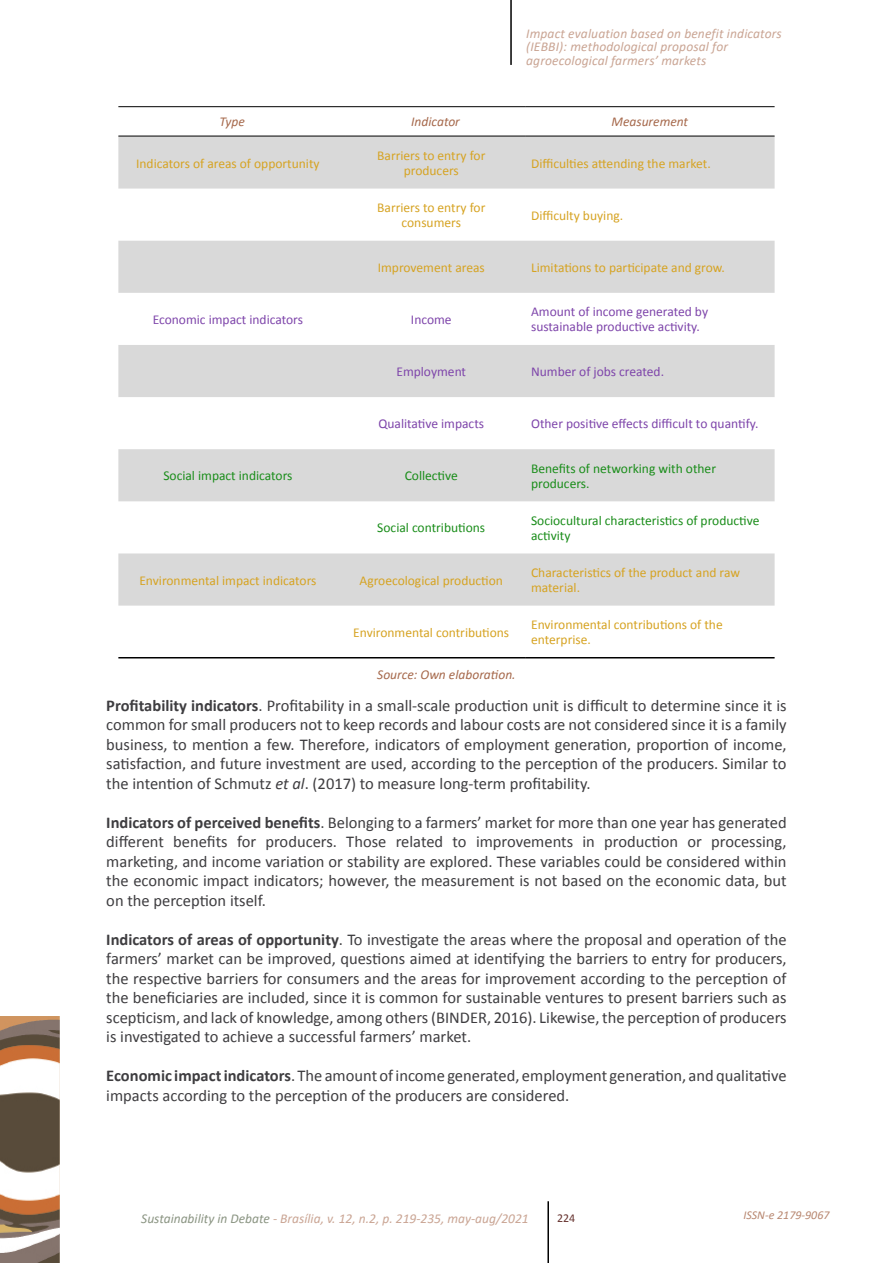
<style>
.page{position:relative;width:893px;height:1263px;background:#fff}
.page>*{position:absolute;margin:0;border:0;box-sizing:border-box;transform-origin:0 0}
.t1{font:16.5px/19.5px "Calibri";color:#3e3d40;text-align:justify}
.t2{font:13.5px/15px "Calibri";color:#d6a322;text-align:center}
.t3{font:13.5px/15px "Calibri";color:#7e45aa}
.t4{font:italic 13.5px/13.5px "Calibri";letter-spacing:.01em;color:#caa594}
.t5{font:13.5px/15px "Calibri";color:#1a8d1a}
.t6{font:italic 13.5px "Calibri";color:#a6694c}
.t7{font:italic 12px "Calibri";color:#b88770}
.t8{font:12px "Calibri";color:#673430}
.s1{font-weight:700}
.s2{font-style:italic}
.s3{color:#8b9583}
</style>
<div class="page">
<hr style="left:510px;top:0;width:2px;height:65px;background:#000">
<hr style="left:547px;top:1201px;width:2px;height:62px;background:#000">
<img style="left:0;top:1016px;width:60px;height:247px">
<svg style="left:118px;top:137px;width:657px;height:469px;fill:#d9d9d9"></svg>
<hr style="left:118px;top:657px;width:228px;height:1px;background:#000">
<hr style="left:346px;top:657px;width:179px;height:1px;background:#000">
<hr style="left:525px;top:657px;width:250px;height:1px;background:#000">
<hr style="left:118px;top:106px;width:228px;height:1px;background:#000">
<hr style="left:346px;top:106px;width:179px;height:1px;background:#000">
<hr style="left:525px;top:106px;width:250px;height:1px;background:#000">
<hr style="left:118px;top:136px;width:228px;height:1px;background:#000">
<hr style="left:346px;top:136px;width:179px;height:1px;background:#000">
<hr style="left:525px;top:136px;width:250px;height:1px;background:#000">
<p class="t4" style="left:526px;top:26px;width:257px">Impact evaluation based on benefit indicators (IEBBI): methodological proposal for agroecological farmers’ markets</p>
<p class="t6" style="left:219px;top:113px;width:27px">Type</p>
<p class="t6" style="left:411px;top:113px;width:50px">Indicator</p>
<p class="t6" style="left:611px;top:113px;width:78px">Measurement</p>
<p class="t2" style="left:136px;top:156px;width:185px">Indicators of areas of opportunity</p>
<p class="t2" style="left:377px;top:148px;width:110px">Barriers to entry for producers</p>
<p class="t2" style="left:531px;top:156px;width:181px">Difficulties attending the market.</p>
<p class="t2" style="left:377px;top:200px;width:110px">Barriers to entry for consumers</p>
<p class="t2" style="left:531px;top:208px;width:94px">Difficulty buying.</p>
<p class="t2" style="left:378px;top:260px;width:109px">Improvement areas</p>
<p class="t2" style="left:531px;top:260px;width:195px">Limitations to participate and grow.</p>
<p class="t3" style="left:153px;top:312px;width:152px">Economic impact indicators</p>
<p class="t3" style="left:411px;top:312px;width:42px">Income</p>
<p class="t3" style="left:531px;top:304px;width:179px">Amount of income generated by sustainable productive activity.</p>
<p class="t3" style="left:396px;top:364px;width:71px">Employment</p>
<p class="t3" style="left:531px;top:364px;width:135px">Number of jobs created.</p>
<p class="t3" style="left:378px;top:416px;width:107px">Qualitative impacts</p>
<p class="t3" style="left:531px;top:416px;width:229px">Other positive effects difficult to quantify.</p>
<p class="t5" style="left:163px;top:468px;width:131px">Social impact indicators</p>
<p class="t5" style="left:405px;top:468px;width:55px">Collective</p>
<p class="t5" style="left:531px;top:461px;width:186px">Benefits of networking with other producers.</p>
<p class="t5" style="left:377px;top:520px;width:109px">Social contributions</p>
<p class="t5" style="left:531px;top:513px;width:230px">Sociocultural characteristics of productive activity</p>
<p class="t2" style="left:139px;top:573px;width:179px">Environmental impact indicators</p>
<p class="t2" style="left:360px;top:573px;width:145px">Agroecological production</p>
<p class="t2" style="left:531px;top:565px;width:210px;text-align:left">Characteristics of the product and raw material.</p>
<p class="t2" style="left:353px;top:625px;width:157px">Environmental contributions</p>
<p class="t2" style="left:531px;top:617px;width:193px;text-align:left">Environmental contributions of the enterprise.</p>
<p class="t6" style="left:377px;top:666px;width:140px">Source: Own elaboration.</p>
<p class="t1" style="left:106px;top:696px;width:682px"><span class="s1">Profitability indicators</span>. Profitability in a small-scale production unit is difficult to determine since it is common for small producers not to keep records and labour costs are not considered since it is a family business, to mention a few. Therefore, indicators of employment generation, proportion of income, satisfaction, and future investment are used, according to the perception of the producers. Similar to the intention of Schmutz <span class="s2">et al</span>. (2017) to measure long-term profitability.</p>
<p class="t1" style="left:106px;top:813px;width:682px"><span class="s1">Indicators of perceived benefits</span>. Belonging to a farmers’ market for more than one year has generated different benefits for producers. Those related to improvements in production or processing, marketing, and income variation or stability are explored. These variables could be considered within the economic impact indicators; however, the measurement is not based on the economic data, but on the perception itself.</p>
<p class="t1" style="left:106px;top:930px;width:682px"><span class="s1">Indicators of areas of opportunity</span>. To investigate the areas where the proposal and operation of the farmers’ market can be improved, questions aimed at identifying the barriers to entry for producers, the respective barriers for consumers and the areas for improvement according to the perception of the beneficiaries are included, since it is common for sustainable ventures to present barriers such as scepticism, and lack of knowledge, among others (BINDER, 2016). Likewise, the perception of producers is investigated to achieve a successful farmers’ market.</p>
<p class="t1" style="left:106px;top:1066px;width:682px"><span class="s1">Economic impact indicators</span>. The amount of income generated, employment generation, and qualitative impacts according to the perception of the producers are considered.</p>
<p class="t4" style="left:141px;top:1211px;width:389px"><span class="s3">Sustainability in Debate</span> - Brasília, v. 12, n.2, p. 219-235, may-aug/2021</p>
<p class="t7" style="left:743px;top:1206px;width:88px">ISSN-e 2179-9067</p>
<p class="t8" style="left:557px;top:1210px;width:20px">224</p>
</div>
